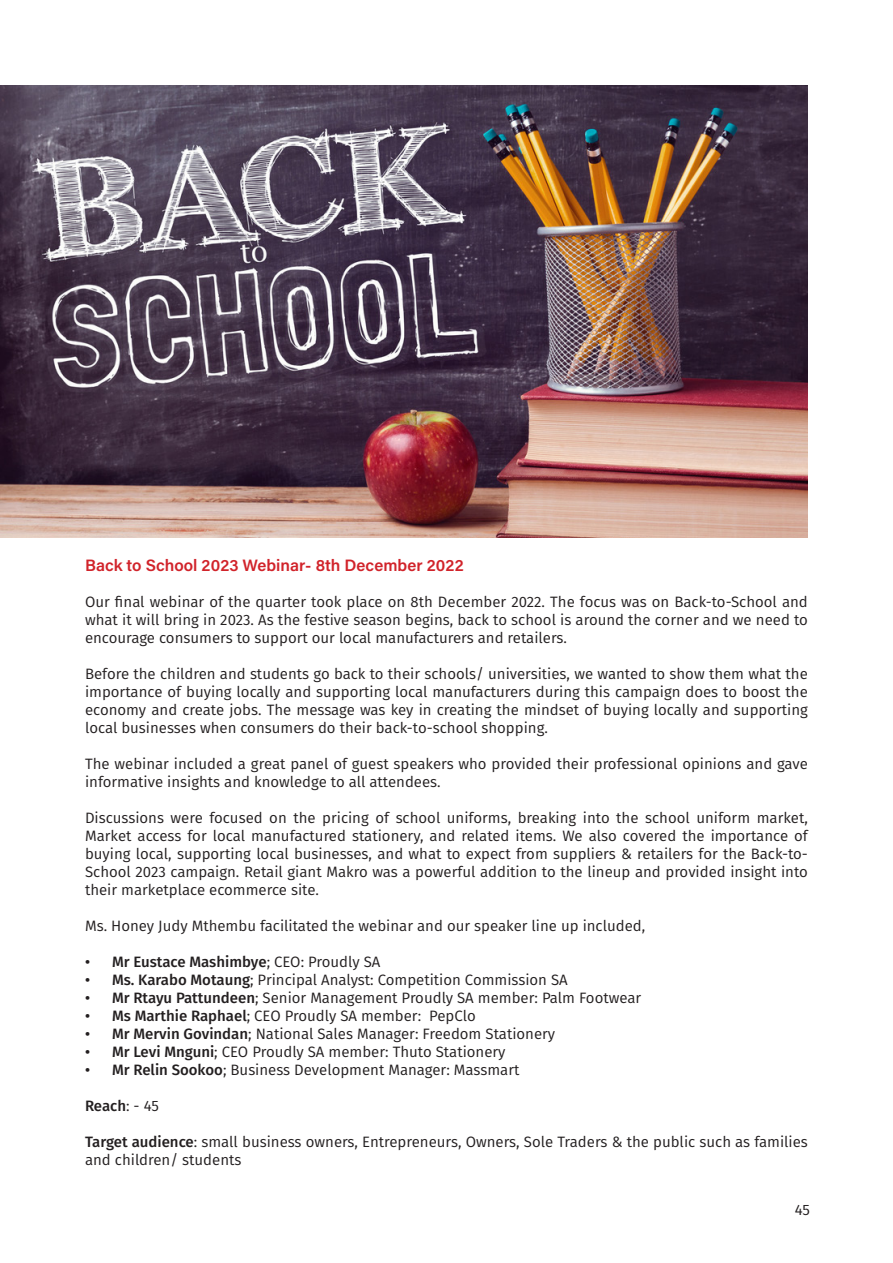
<style>
.page{position:relative;width:893px;height:1263px;background:#fff}
.page>*{position:absolute;margin:0;border:0;box-sizing:border-box;transform-origin:0 0}
.t1{font:16.5px "Acumin Variable Concept";color:#d1232a}
.t2{font:15px/18px "Fira Sans";color:#231f20;text-align:justify}
.t3{font:500 15px "Fira Sans";color:#231f20}
.s1{font-weight:400}
.s2{font-weight:500}
</style>
<div class="page">
<img style="left:0;top:85px;width:808px;height:453px">
<p class="t1" style="left:85px;top:554px;width:380px">Back to School 2023 Webinar- 8th December 2022</p>
<p class="t2" style="left:85px;top:593px;width:724px">Our final webinar of the quarter took place on 8th December 2022. The focus was on Back-to-School and what it will bring in 2023. As the festive season begins, back to school is around the corner and we need to encourage consumers to support our local manufacturers and retailers.</p>
<p class="t2" style="left:85px;top:665px;width:724px">Before the children and students go back to their schools/ universities, we wanted to show them what the importance of buying locally and supporting local manufacturers during this campaign does to boost the economy and create jobs. The message was key in creating the mindset of buying locally and supporting local businesses when consumers do their back-to-school shopping.</p>
<p class="t2" style="left:85px;top:755px;width:724px">The webinar included a great panel of guest speakers who provided their professional opinions and gave informative insights and knowledge to all attendees.</p>
<p class="t2" style="left:85px;top:809px;width:724px">Discussions were focused on the pricing of school uniforms, breaking into the school uniform market, Market access for local manufactured stationery, and related items. We also covered the importance of buying local, supporting local businesses, and what to expect from suppliers &amp; retailers for the Back-to-School 2023 campaign. Retail giant Makro was a powerful addition to the lineup and provided insight into their marketplace ecommerce site.</p>
<p class="t2" style="left:85px;top:917px;width:562px">Ms. Honey Judy Mthembu facilitated the webinar and our speaker line up included,</p>
<p class="t3" style="left:85px;top:950px;width:297px">• Mr Eustace Mashimbye<span class="s1">; CEO: Proudly SA</span></p>
<p class="t2" style="left:85px;top:971px;width:484px"><span class="s2">• Ms. Karabo Motaung</span>; Principal Analyst: Competition Commission SA</p>
<p class="t2" style="left:85px;top:989px;width:558px"><span class="s2">• Mr Rtayu Pattundeen</span>; Senior Management Proudly SA member: Palm Footwear</p>
<p class="t2" style="left:85px;top:1007px;width:392px"><span class="s2">• Ms Marthie Raphael</span>; CEO Proudly SA member: PepClo</p>
<p class="t2" style="left:85px;top:1025px;width:472px"><span class="s2">• Mr Mervin Govindan</span>; National Sales Manager: Freedom Stationery</p>
<p class="t2" style="left:85px;top:1043px;width:422px"><span class="s2">• Mr Levi Mnguni</span>; CEO Proudly SA member: Thuto Stationery</p>
<p class="t2" style="left:85px;top:1061px;width:436px"><span class="s2">• Mr Relin Sookoo</span>; Business Development Manager: Massmart</p>
<p class="t3" style="left:85px;top:1094px;width:75px">Reach<span class="s1">: - 45</span></p>
<p class="t2" style="left:85px;top:1133px;width:724px"><span class="s2">Target audience</span>: small business owners, Entrepreneurs, Owners, Sole Traders &amp; the public such as families and children/ students</p>
<p class="t2" style="left:795px;top:1201px;width:17px">45</p>
</div>
